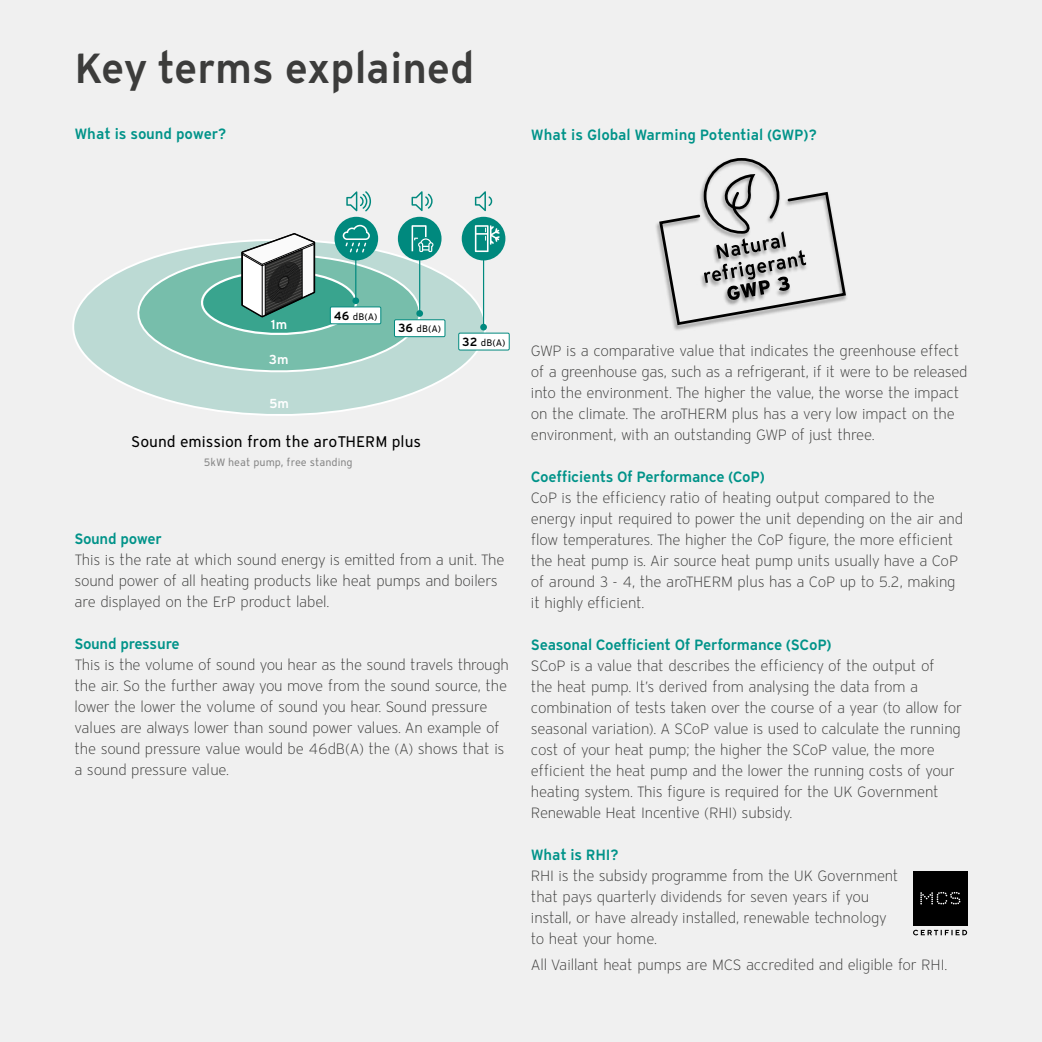
<style>
.page{position:relative;width:1042px;height:1042px;background:#f0f0f0}
.page>*{position:absolute;margin:0;border:0;box-sizing:border-box;transform-origin:0 0}
.t1{font:600 42px "Vaillant 12";letter-spacing:-.005em;color:#3c3c3b}
.t2{font:15.4px "Vaillant 16";color:#000}
.t3{font:300 14.88px/21px "Vaillant 12";letter-spacing:-.015em;color:#3c3c3b}
.t4{font:600 14.88px "Vaillant 12";letter-spacing:-.01em;color:#009389}
.t5{font:600 12.95px "Vaillant 16";color:#fff}
.t6{font:10.67px "Vaillant 16";color:#878787}
.t7{font:9.45px "Vaillant 16";color:#000}
.s1{font-weight:600;font-size:11.9px}
</style>
<div class="page">
<div style="left:654px;top:158px;width:193px;height:173px;background:#000;opacity:.4"></div>
<svg style="left:658px;top:158px;width:189px;height:168px"></svg>
<svg style="left:73px;top:232px;width:436px;height:184px"></svg>
<div style="left:334px;top:217px;width:44px;height:43px;background:#00897e;border-radius:50%"></div>
<svg style="left:346px;top:191px;width:25px;height:20px"></svg>
<div style="left:480px;top:324px;width:7px;height:6px;background:#00897e;border-radius:50%"></div>
<hr style="left:483px;top:243px;width:1px;height:85px;background:#00897e">
<div style="left:462px;top:217px;width:43px;height:43px;background:#00897e;border-radius:50%"></div>
<svg style="left:475px;top:191px;width:18px;height:20px"></svg>
<div style="left:398px;top:217px;width:43px;height:43px;background:#00897e;border-radius:50%"></div>
<svg style="left:411px;top:191px;width:22px;height:20px"></svg>
<svg style="left:475px;top:225px;width:25px;height:27px"></svg>
<svg style="left:115px;top:225px;width:325px;height:154px"></svg>
<div style="left:330px;top:307px;width:51px;height:17px;background:#fff"></div>
<div style="left:330px;top:306px;width:51px;height:18px;border:1px solid #00897e"></div>
<div style="left:394px;top:320px;width:51px;height:17px;background:#fff"></div>
<div style="left:394px;top:319px;width:51px;height:18px;border:1px solid #00897e"></div>
<div style="left:459px;top:333px;width:50px;height:17px;background:#fff"></div>
<div style="left:458px;top:333px;width:52px;height:17px;border:1px solid #00897e"></div>
<div style="left:913px;top:871px;width:54px;height:54px;background:#000"></div>
<svg style="left:920px;top:892px;width:40px;height:12px"></svg>
<svg style="left:913px;top:930px;width:54px;height:5px"></svg>
<h1 class="t1" style="left:74px;top:39px;width:401px">Key terms explained</h1>
<p class="t4" style="left:74px;top:124px;width:153px">What is sound power?</p>
<p class="t4" style="left:531px;top:124px;width:288px">What is Global Warming Potential (GWP)?</p>
<p class="t5" style="left:271px;top:316px;width:18px">1m</p>
<p class="t5" style="left:269px;top:351px;width:21px">3m</p>
<p class="t5" style="left:269px;top:394px;width:22px">5m</p>
<p class="t7" style="left:334px;top:310px;width:45px"><span class="s1">46</span> dB(A)</p>
<p class="t7" style="left:398px;top:323px;width:45px"><span class="s1">36</span> dB(A)</p>
<p class="t2" style="left:131px;top:432px;width:292px">Sound emission from the aroTHERM plus</p>
<p class="t6" style="left:204px;top:455px;width:150px">5kW heat pump, free standing</p>
<p class="t7" style="left:462px;top:336px;width:45px"><span class="s1">32</span> dB(A)</p>
<p class="t4" style="left:74px;top:529px;width:89px">Sound power</p>
<p class="t3" style="left:74px;top:549px;width:432px">This is the rate at which sound energy is emitted from a unit. The sound power of all heating products like heat pumps and boilers are displayed on the ErP product label.</p>
<p class="t4" style="left:74px;top:634px;width:107px">Sound pressure</p>
<p class="t3" style="left:74px;top:654px;width:436px">This is the volume of sound you hear as the sound travels through the air. So the further away you move from the sound source, the lower the lower the volume of sound you hear. Sound pressure values are always lower than sound power values. An example of the sound pressure value would be 46dB(A) the (A) shows that is a sound pressure value.</p>
<p class="t3" style="left:531px;top:340px;width:438px">GWP is a comparative value that indicates the greenhouse effect of a greenhouse gas, such as a refrigerant, if it were to be released into the environment. The higher the value, the worse the impact on the climate. The aroTHERM plus has a very low impact on the environment, with an outstanding GWP of just three.</p>
<p class="t4" style="left:531px;top:466px;width:235px">Coefficients Of Performance (CoP)</p>
<p class="t3" style="left:531px;top:487px;width:434px">CoP is the efficiency ratio of heating output compared to the energy input required to power the unit depending on the air and flow temperatures. The higher the CoP figure, the more efficient the heat pump is. Air source heat pump units usually have a CoP of around 3 - 4, the aroTHERM plus has a CoP up to 5.2, making it highly efficient.</p>
<p class="t4" style="left:531px;top:634px;width:302px">Seasonal Coefficient Of Performance (SCoP)</p>
<p class="t3" style="left:531px;top:655px;width:433px">SCoP is a value that describes the efficiency of the output of<br>the heat pump. It’s derived from analysing the data from a combination of tests taken over the course of a year (to allow for seasonal variation). A SCoP value is used to calculate the running cost of your heat pump; the higher the SCoP value, the more efficient the heat pump and the lower the running costs of your heating system. This figure is required for the UK Government Renewable Heat Incentive (RHI) subsidy.</p>
<p class="t4" style="left:531px;top:844px;width:89px">What is RHI?</p>
<p class="t3" style="left:531px;top:865px;width:369px">RHI is the subsidy programme from the UK Government that pays quarterly dividends for seven years if you install, or have already installed, renewable technology to heat your home.</p>
<p class="t3" style="left:531px;top:954px;width:418px">All Vaillant heat pumps are MCS accredited and eligible for RHI.</p>
</div>
